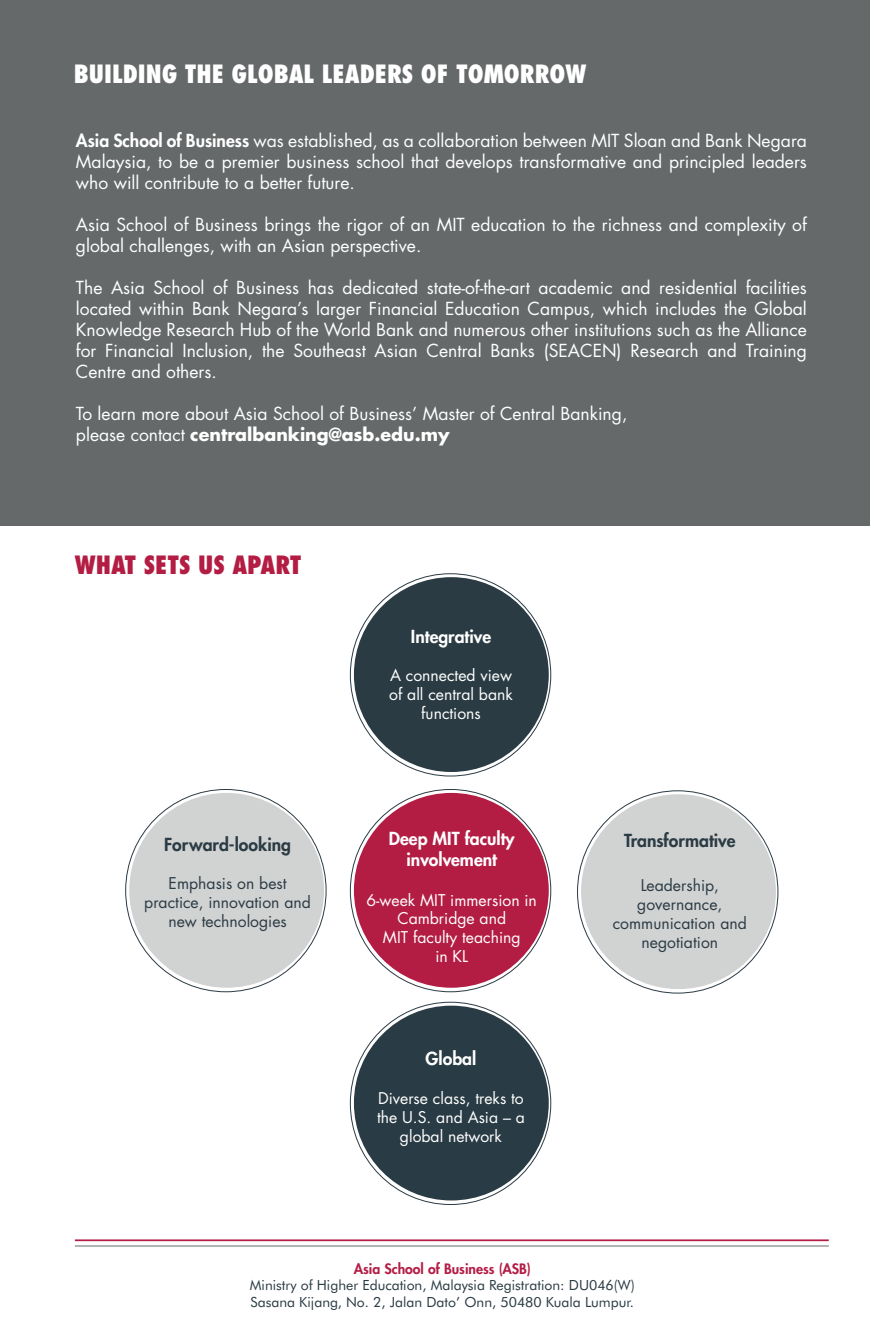
<style>
.page{position:relative;width:870px;height:1340px;background:#fff}
.page>*{position:absolute;margin:0;border:0;box-sizing:border-box;transform-origin:0 0}
.t1{font:800 condensed 24.5px "Futura Std";color:#fff}
.t2{font:800 condensed 24.5px "Futura Std";color:#b31d43}
.t3{font:17.5px/21px "Futura Std";color:#fff;text-align:justify}
.t4{font:800 17.5px/21px "Futura Std";color:#fff;text-align:center}
.t5{font:800 17.5px "Futura Std";color:#2b3b44}
.t6{font:15.75px/18.9px "Futura Std";color:#fff;text-align:center}
.t7{font:15.75px/18.9px "Futura Std";color:#2b3b44;text-align:center}
.t8{font:14px/16.8px "Futura BT";color:#2a3b43}
.t9{font:800 14px "Futura Std";color:#b41d45}
.s1{font-weight:800}
.s2{font-weight:700}
</style>
<div class="page">
<div style="left:0;top:0;width:870px;height:525px;background:#656969"></div>
<hr style="left:75px;top:1239px;width:753px;height:2px;background:#b41d45">
<hr style="left:75px;top:1245px;width:753px;height:1px;background:#656969">
<div style="left:129px;top:793px;width:195px;height:194px;background:#d1d2d2;border-radius:50%"></div>
<div style="left:354px;top:1005px;width:194px;height:195px;background:#293b44;border-radius:50%"></div>
<div style="left:354px;top:577px;width:194px;height:195px;background:#2a3b43;border-radius:50%"></div>
<div style="left:354px;top:793px;width:194px;height:194px;background:#b31d43;border-radius:50%"></div>
<div style="left:581px;top:794px;width:194px;height:195px;background:#d1d2d2;border-radius:50%"></div>
<h1 class="t1" style="left:74px;top:59px;width:514px">BUILDING THE GLOBAL LEADERS OF TOMORROW</h1>
<p class="t3" style="left:76px;top:130px;width:732px"><span class="s1">Asia School of Business</span> was established, as a collaboration between MIT Sloan and Bank Negara Malaysia, to be a premier business school that develops transformative and principled leaders who will contribute to a better future.</p>
<p class="t3" style="left:76px;top:214px;width:732px">Asia School of Business brings the rigor of an MIT education to the richness and complexity of global challenges, with an Asian perspective.</p>
<p class="t3" style="left:76px;top:277px;width:732px">The Asia School of Business has dedicated state-of-the-art academic and residential facilities located within Bank Negara’s larger Financial Education Campus, which includes the Global Knowledge Research Hub of the World Bank and numerous other institutions such as the Alliance for Financial Inclusion, the Southeast Asian Central Banks (SEACEN) Research and Training Centre and others.</p>
<p class="t3" style="left:76px;top:403px;width:553px">To learn more about Asia School of Business’ Master of Central Banking, please contact <span class="s2">centralbanking@asb.edu.my</span></p>
<h1 class="t2" style="left:75px;top:549px;width:228px">WHAT SETS US APART</h1>
<p class="t5" style="left:164px;top:834px;width:128px">Forward-looking</p>
<p class="t7" style="left:144px;top:874px;width:168px">Emphasis on best practice, innovation and new technologies</p>
<p class="t4" style="left:411px;top:626px;width:82px">Integrative</p>
<p class="t6" style="left:389px;top:666px;width:125px">A connected view of all central bank functions</p>
<p class="t4" style="left:389px;top:827px;width:127px">Deep MIT faculty involvement</p>
<p class="t6" style="left:366px;top:890px;width:172px">6-week MIT immersion in<br>Cambridge and<br>MIT faculty teaching<br>in KL</p>
<p class="t4" style="left:425px;top:1047px;width:52px">Global</p>
<p class="t6" style="left:377px;top:1089px;width:149px">Diverse class, treks to the U.S. and Asia – a global network</p>
<p class="t5" style="left:624px;top:829px;width:113px">Transformative</p>
<p class="t7" style="left:612px;top:876px;width:136px">Leadership, governance, communication and negotiation</p>
<p class="t9" style="left:354px;top:1259px;width:178px">Asia School of Business (ASB)</p>
<p class="t8" style="left:250px;top:1276px;width:386px">Ministry of Higher Education, Malaysia Registration: DU046(W)<br>Sasana Kijang, No. 2, Jalan Dato’ Onn, 50480 Kuala Lumpur.</p>
</div>
